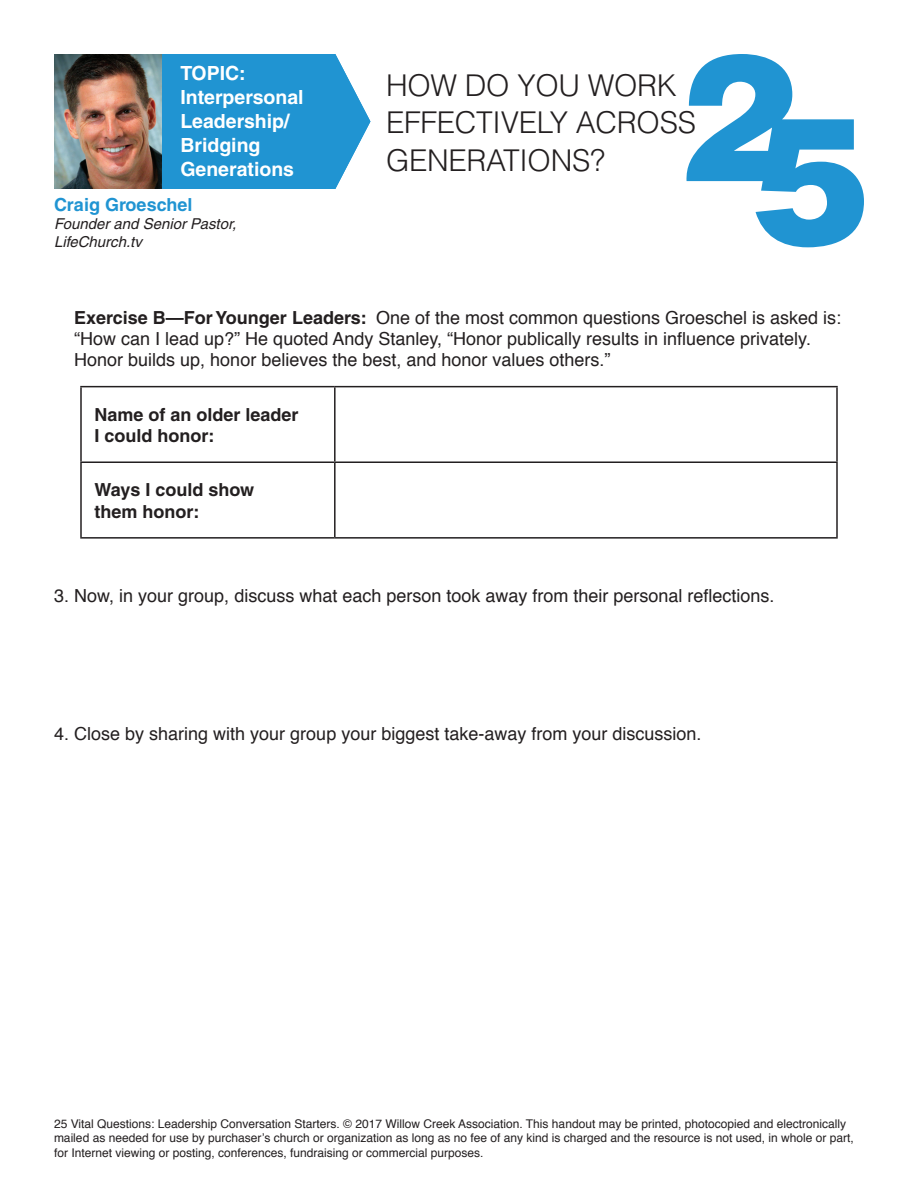
<style>
.page{position:relative;width:918px;height:1188px;background:#fff}
.page>*{position:absolute;margin:0;border:0;box-sizing:border-box;transform-origin:0 0}
.t1{font:300 30px/37.5px "Helvetica";letter-spacing:-.01em;color:#231f20}
.t2{font:700 19.5px/24px "Helvetica";color:#fff}
.Default{font:18px/21px "Helvetica";color:#231f20}
.Default-2{font:700 18px/21.6px "Helvetica";color:#231f20}
.t3{font:700 18px "Helvetica";color:#2094d2}
.t4{font:italic 15px/18px "Helvetica";color:#231f20}
.t5{font:12px/14.4px "Helvetica";color:#231f20}
.s1{font-weight:700}
</style>
<div class="page">
<hr style="left:80px;top:386px;width:255px;height:1px;background:#231f20">
<hr style="left:80px;top:387px;width:2px;height:74px;background:#231f20">
<hr style="left:335px;top:386px;width:503px;height:1px;background:#231f20">
<hr style="left:334px;top:387px;width:2px;height:74px;background:#231f20">
<hr style="left:836px;top:387px;width:2px;height:74px;background:#231f20">
<hr style="left:80px;top:461px;width:255px;height:2px;background:#231f20">
<hr style="left:80px;top:463px;width:2px;height:74px;background:#231f20">
<hr style="left:335px;top:461px;width:503px;height:2px;background:#231f20">
<hr style="left:334px;top:463px;width:2px;height:74px;background:#231f20">
<hr style="left:836px;top:463px;width:2px;height:74px;background:#231f20">
<hr style="left:80px;top:537px;width:255px;height:2px;background:#231f20">
<hr style="left:335px;top:537px;width:503px;height:2px;background:#231f20">
<svg style="left:686px;top:54px;width:178px;height:193px"></svg>
<img style="left:54px;top:54px;width:108px;height:135px">
<svg style="left:162px;top:54px;width:208px;height:135px;background:#329cd5"></svg>
<p class="t2" style="left:180px;top:61px;width:125px">TOPIC:<br>Interpersonal<br>Leadership/<br>Bridging<br>Generations</p>
<p class="t3" style="left:54px;top:194px;width:140px">Craig Groeschel</p>
<p class="t4" style="left:54px;top:215px;width:184px">Founder and Senior Pastor,<br>LifeChurch.tv</p>
<p class="t1" style="left:386px;top:66px;width:311px">HOW DO YOU WORK<br>EFFECTIVELY ACROSS<br>GENERATIONS?</p>
<p class="Default" style="left:74px;top:308px;width:768px"><span class="s1">Exercise B—For Younger Leaders:</span> One of the most common questions Groeschel is asked is: “How can I lead up?” He quoted Andy Stanley, “Honor publically results in influence privately.<br>Honor builds up, honor believes the best, and honor values others.”</p>
<p class="Default-2" style="left:94px;top:403px;width:206px">Name of an older leader<br>I could honor:</p>
<p class="Default-2" style="left:94px;top:479px;width:161px">Ways I could show them honor:</p>
<p class="Default" style="left:54px;top:585px;width:722px">3. Now, in your group, discuss what each person took away from their personal reflections.</p>
<p class="Default" style="left:54px;top:723px;width:649px">4. Close by sharing with your group your biggest take-away from your discussion.</p>
<p class="t5" style="left:54px;top:1117px;width:801px">25 Vital Questions: Leadership Conversation Starters. © 2017 Willow Creek Association. This handout may be printed, photocopied and electronically mailed as needed for use by purchaser’s church or organization as long as no fee of any kind is charged and the resource is not used, in whole or part, for Internet viewing or posting, conferences, fundraising or commercial purposes.</p>
</div>
